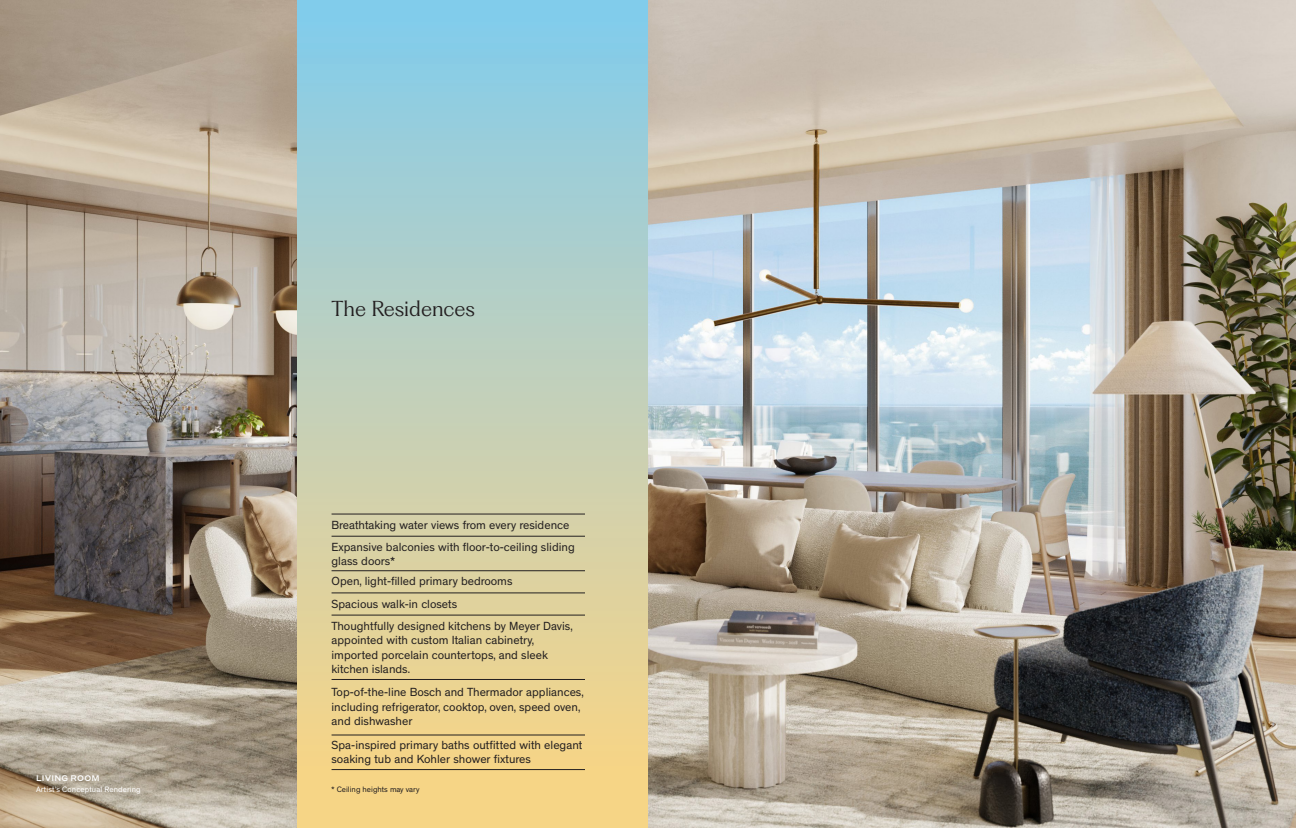
<style>
.page{position:relative;width:1296px;height:828px;background:#fff}
.page>*{position:absolute;margin:0;border:0;box-sizing:border-box;transform-origin:0 0}
.t1{font:300 20px "PP Fragment Glare";color:#231f20}
.t2{font:12px/14.4px "Theinhardt";color:#231f20}
.t3{font:8px "Theinhardt";letter-spacing:.015em;color:#fff}
.t4{font:8px "Theinhardt";color:#231f20}
.t5{font:500 8px "Styrene A";letter-spacing:.03em;color:#fff}
</style>
<div class="page">
<img style="left:0;top:0;width:1296px;height:828px">
<div style="left:297px;top:0;width:351px;height:828px;background:linear-gradient(to bottom,#85ccee,#ffd47f)"></div>
<hr style="left:332px;top:536px;width:253px;height:1px;background:#231f20">
<hr style="left:332px;top:615px;width:253px;height:1px;background:#231f20">
<hr style="left:332px;top:679px;width:253px;height:1px;background:#231f20">
<hr style="left:332px;top:570px;width:253px;height:1px;background:#231f20">
<hr style="left:332px;top:593px;width:253px;height:1px;background:#231f20">
<hr style="left:332px;top:514px;width:253px;height:1px;background:#231f20">
<hr style="left:332px;top:735px;width:253px;height:1px;background:#231f20">
<hr style="left:332px;top:769px;width:253px;height:1px;background:#231f20">
<p class="t5" style="left:36px;top:771px;width:65px">LIVING ROOM</p>
<p class="t3" style="left:36px;top:785px;width:106px">Artist’s Conceptual Rendering</p>
<p class="t1" style="left:332px;top:296px;width:145px">The Residences</p>
<p class="t2" style="left:332px;top:518px;width:239px">Breathtaking water views from every residence</p>
<p class="t2" style="left:332px;top:540px;width:245px">Expansive balconies with floor-to-ceiling sliding glass doors*</p>
<p class="t2" style="left:332px;top:574px;width:183px">Open, light-filled primary bedrooms</p>
<p class="t2" style="left:332px;top:597px;width:127px">Spacious walk-in closets</p>
<p class="t2" style="left:332px;top:619px;width:243px">Thoughtfully designed kitchens by Meyer Davis,</p>
<p class="t2" style="left:332px;top:633px;width:204px">appointed with custom Italian cabinetry,</p>
<p class="t2" style="left:332px;top:648px;width:218px">imported porcelain countertops, and sleek</p>
<p class="t2" style="left:332px;top:662px;width:80px">kitchen islands.</p>
<p class="t2" style="left:332px;top:685px;width:254px">Top-of-the-line Bosch and Thermador appliances, including refrigerator, cooktop, oven, speed oven, and dishwasher</p>
<p class="t2" style="left:332px;top:738px;width:252px">Spa-inspired primary baths outfitted with elegant soaking tub and Kohler shower fixtures</p>
<p class="t4" style="left:332px;top:785px;width:90px">* Ceiling heights may vary</p>
</div>
